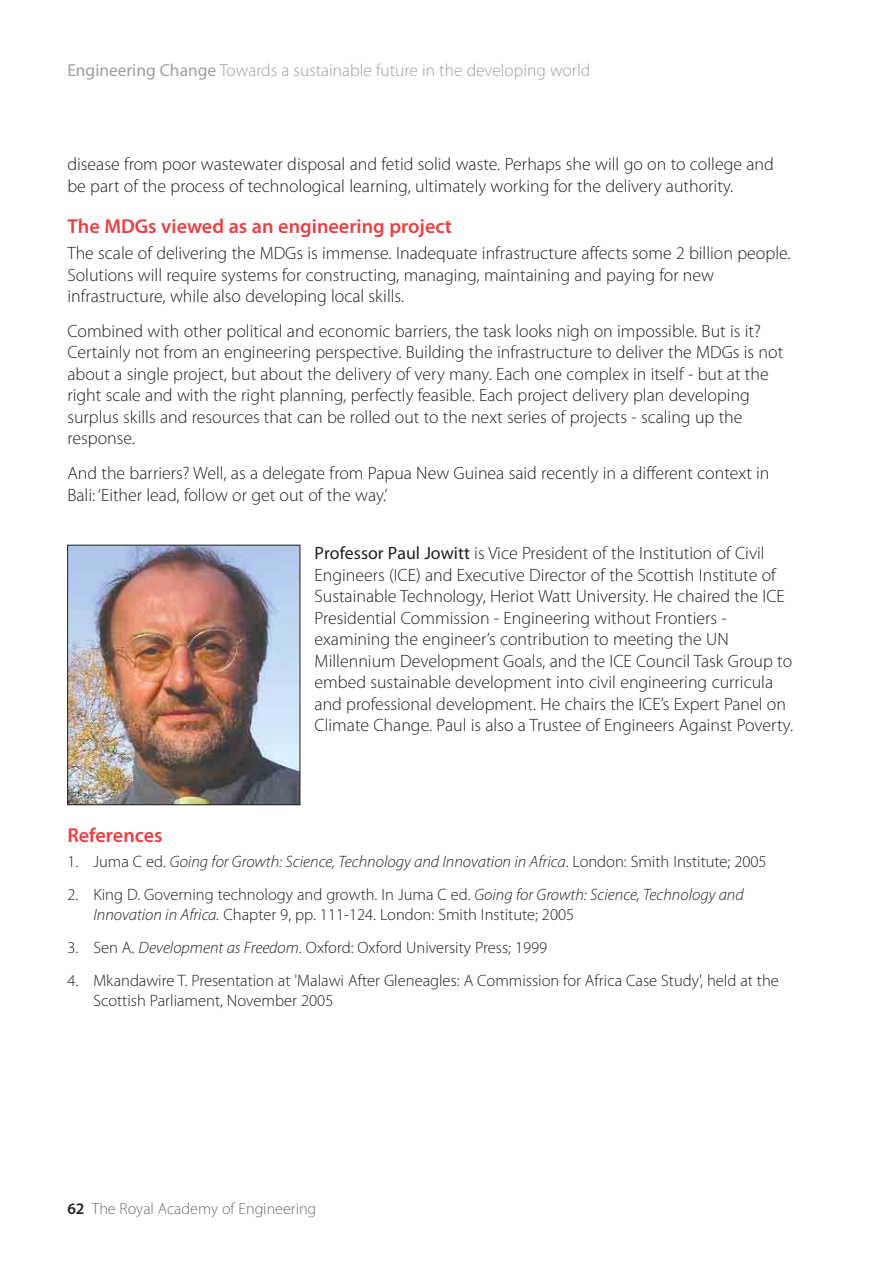
<style>
.page{position:relative;width:893px;height:1263px;background:#fff}
.page>*{position:absolute;margin:0;border:0;box-sizing:border-box;transform-origin:0 0}
.t1{font:600 20.25px "Myriad Pro";color:#ef3d42}
.t2{font:300 17.85px/21.5px "Myriad Pro";color:#231f20}
.t3{font:300 17.4px "Myriad Pro";color:#9d9fa1}
.t4{font:300 16.5px/19.8px "Myriad Pro";color:#231f20}
.t5{font:italic 300 16.5px "Myriad Pro";color:#231f20}
.t6{font:300 16.05px "Myriad Pro";color:#6c6e70}
.s1{font-weight:400}
.s2{font-style:normal}
.s3{font-style:italic}
.s4{font-weight:600;color:#231f20}
</style>
<div class="page">
<img style="left:69px;top:547px;width:229px;height:256px">
<div style="left:67px;top:545px;width:233px;height:260px;border:1px solid #231f20"></div>
<p class="t3" style="left:67px;top:63px;width:524px"><span class="s1">Engineering Change</span> Towards a sustainable future in the developing world</p>
<p class="t2" style="left:67px;top:155px;width:708px">disease from poor wastewater disposal and fetid solid waste. Perhaps she will go on to college and be part of the process of technological learning, ultimately working for the delivery authority.</p>
<p class="t1" style="left:67px;top:218px;width:386px">The MDGs viewed as an engineering project</p>
<p class="t2" style="left:67px;top:244px;width:725px">The scale of delivering the MDGs is immense. Inadequate infrastructure affects some 2 billion people.<br>Solutions will require systems for constructing, managing, maintaining and paying for new infrastructure, while also developing local skills.</p>
<p class="t2" style="left:67px;top:321px;width:717px">Combined with other political and economic barriers, the task looks nigh on impossible. But is it?<br>Certainly not from an engineering perspective. Building the infrastructure to deliver the MDGs is not about a single project, but about the delivery of very many. Each one complex in itself - but at the right scale and with the right planning, perfectly feasible. Each project delivery plan developing surplus skills and resources that can be rolled out to the next series of projects - scaling up the response.</p>
<p class="t2" style="left:67px;top:463px;width:704px">And the barriers? Well, as a delegate from Papua New Guinea said recently in a different context in<br>Bali: ‘Either lead, follow or get out of the way.’</p>
<p class="t2" style="left:314px;top:544px;width:480px"><span class="s1">Professor Paul Jowitt</span> is Vice President of the Institution of Civil Engineers (ICE) and Executive Director of the Scottish Institute of Sustainable Technology, Heriot Watt University. He chaired the ICE Presidential Commission - Engineering without Frontiers - examining the engineer’s contribution to meeting the UN Millennium Development Goals, and the ICE Council Task Group to embed sustainable development into civil engineering curricula and professional development. He chairs the ICE’s Expert Panel on Climate Change. Paul is also a Trustee of Engineers Against Poverty.</p>
<p class="t1" style="left:67px;top:827px;width:97px">References</p>
<p class="t5" style="left:67px;top:855px;width:701px"><span class="s2">1. Juma C ed.</span> Going for Growth: Science, Technology and Innovation in Africa<span class="s2">. London: Smith Institute; 2005</span></p>
<p class="t4" style="left:93px;top:886px;width:652px;text-indent:-26px">2. King D. Governing technology and growth. In Juma C ed. <span class="s3">Going for Growth: Science, Technology and<br>Innovation in Africa.</span> Chapter 9, pp. 111-124. London: Smith Institute; 2005</p>
<p class="t4" style="left:67px;top:939px;width:481px">3. Sen A. <span class="s3">Development as Freedom.</span> Oxford: Oxford University Press; 1999</p>
<p class="t4" style="left:93px;top:971px;width:687px;text-indent:-26px">4. Mkandawire T. Presentation at 'Malawi After Gleneagles: A Commission for Africa Case Study', held at the<br>Scottish Parliament, November 2005</p>
<p class="t6" style="left:67px;top:1203px;width:250px"><span class="s4">62</span> The Royal Academy of Engineering</p>
</div>
